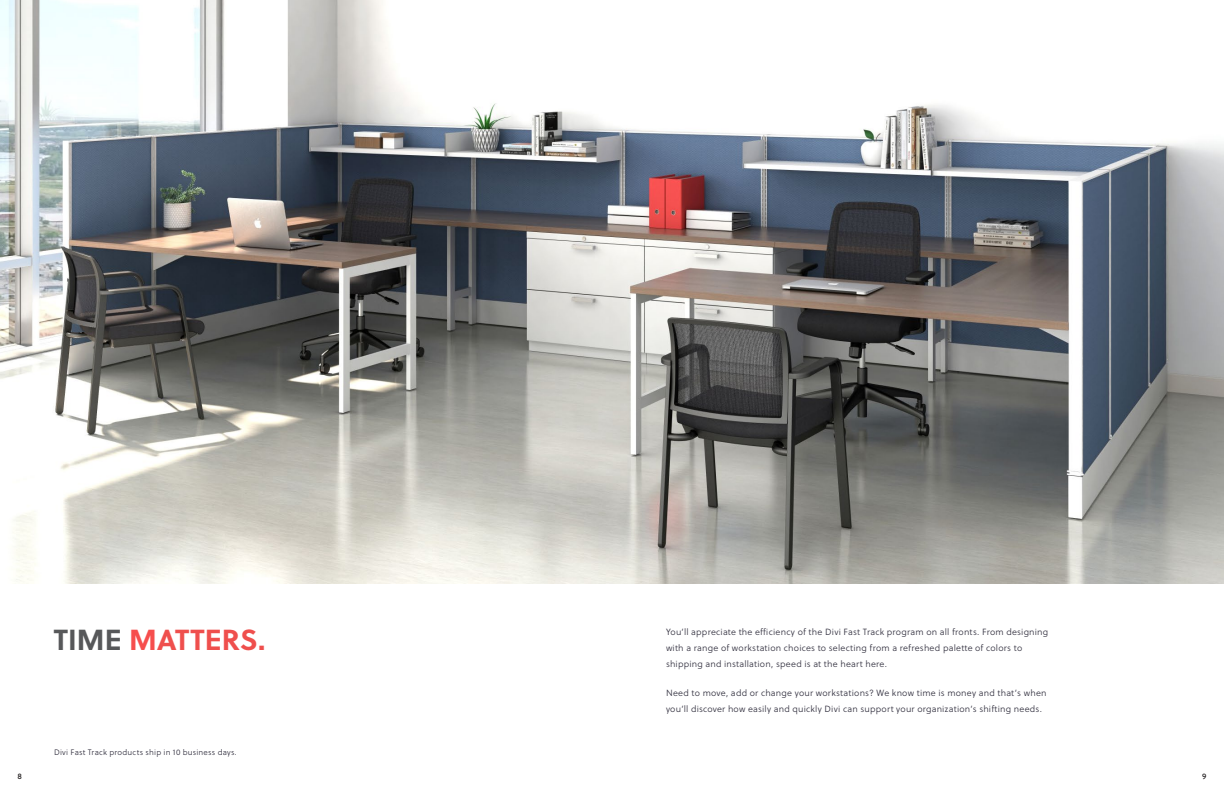
<style>
.page{position:relative;width:1224px;height:792px;background:#fff}
.page>*{position:absolute;margin:0;border:0;box-sizing:border-box;transform-origin:0 0}
.MainHeading{font:700 29px "Soleil";color:#ef4f4d}
.LgBrochureText{font:9px/16px "Soleil Lt";letter-spacing:.025em;color:#312f3e}
.LgBrochureText-2{font:8px "Soleil Lt";letter-spacing:.025em;color:#312f3e}
.Page_Numbers{font:8px "Soleil Bk";color:#231f20}
.s1{color:#57585a}
.s2{color:#f64e4d}
</style>
<div class="page">
<img style="left:0;top:0;width:1224px;height:583px">
<p class="MainHeading" style="left:54px;top:617px;width:213px"><span class="s1">TIME</span> <span class="s2">M</span>ATTERS.</p>
<p class="Page_Numbers" style="left:18px;top:770px;width:6px">8</p>
<p class="LgBrochureText-2" style="left:54px;top:747px;width:184px">Divi Fast Track products ship in 10 business days.</p>
<p class="LgBrochureText" style="left:666px;top:624px;width:384px">You’ll appreciate the efficiency of the Divi Fast Track program on all fronts. From designing with a range of workstation choices to selecting from a refreshed palette of colors to shipping and installation, speed is at the heart here.</p>
<p class="LgBrochureText" style="left:666px;top:685px;width:382px">Need to move, add or change your workstations? We know time is money and that’s when you’ll discover how easily and quickly Divi can support your organization’s shifting needs.</p>
<p class="Page_Numbers" style="left:1202px;top:770px;width:6px">9</p>
</div>
